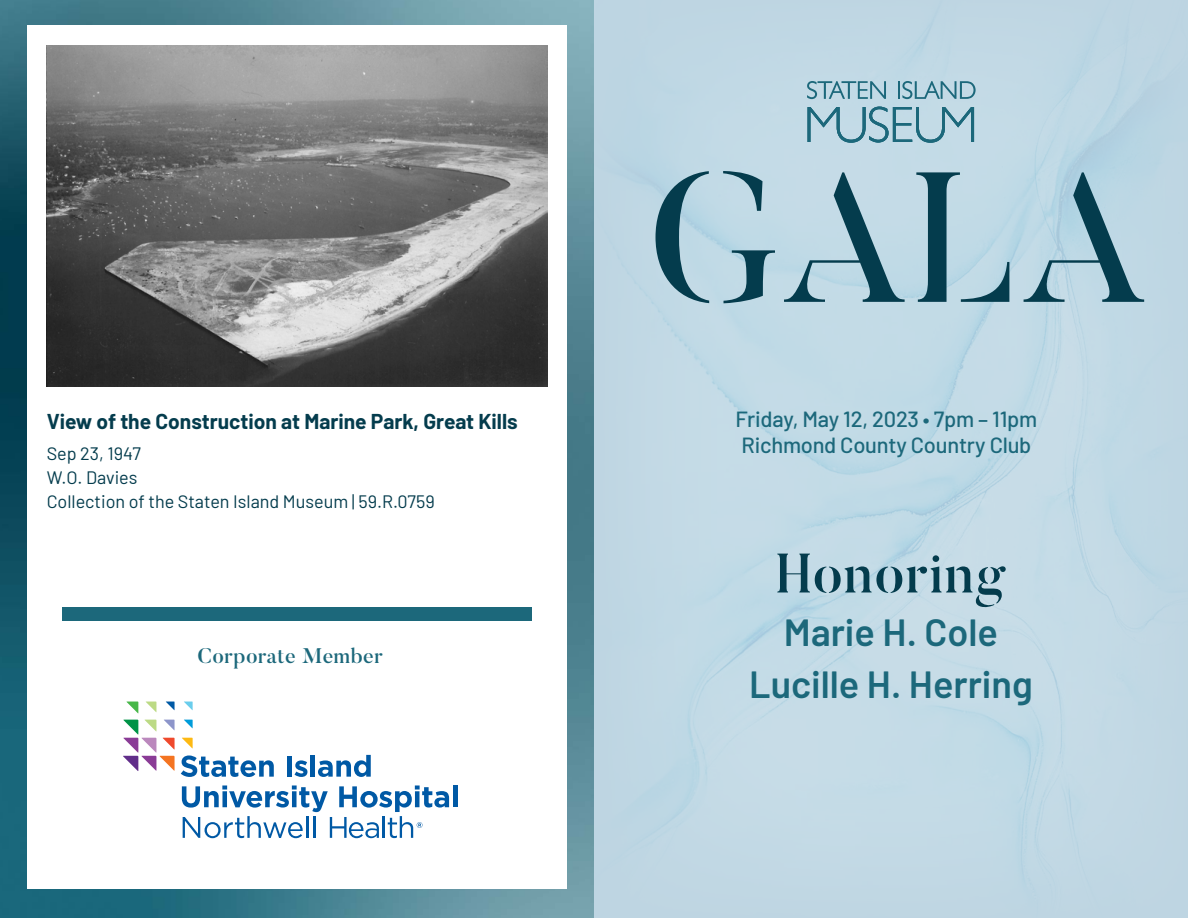
<style>
.page{position:relative;width:1188px;height:918px;background:#fff}
.page>*{position:absolute;margin:0;border:0;box-sizing:border-box;transform-origin:0 0}
.t1{font:183.9px "Butler Stencil";color:#043c4d}
.t2{font:500 55.2px "Butler Stencil";letter-spacing:.025em;color:#043c4d}
.t3{font:600 37.8px "Barlow";color:#1c687b}
.t4{font:500 21.9px/26.2px "Barlow";letter-spacing:-.01em;color:#1c687b}
.t5{font:700 21px "Barlow";color:#043c4d}
.t6{font:500 21px "Butler";letter-spacing:.025em;color:#1c687b}
.t7{font:18px/24px "Barlow";color:#043c4d}
</style>
<div class="page">
<img style="left:0;top:0;width:593px;height:918px">
<div style="left:27px;top:25px;width:540px;height:864px;background:#fff"></div>
<div style="left:62px;top:608px;width:470px;height:13px;background:#1c687b"></div>
<div style="left:593px;top:0;width:595px;height:918px;background:#c1d9e5"></div>
<img style="left:47px;top:45px;width:500px;height:342px">
<svg style="left:182px;top:738px;width:11px;height:10px"></svg>
<svg style="left:123px;top:720px;width:52px;height:51px"></svg>
<svg style="left:184px;top:720px;width:9px;height:8px"></svg>
<svg style="left:127px;top:702px;width:11px;height:11px"></svg>
<svg style="left:146px;top:702px;width:10px;height:10px"></svg>
<svg style="left:166px;top:702px;width:9px;height:8px"></svg>
<svg style="left:184px;top:702px;width:9px;height:8px"></svg>
<svg style="left:181px;top:755px;width:93px;height:22px"></svg>
<hr style="left:287px;top:756px;width:4px;height:21px;background:#0059a5">
<svg style="left:295px;top:760px;width:12px;height:17px"></svg>
<hr style="left:311px;top:755px;width:4px;height:22px;background:#0059a5">
<svg style="left:318px;top:755px;width:53px;height:22px"></svg>
<hr style="left:453px;top:785px;width:4px;height:22px;background:#0059a5">
<svg style="left:182px;top:785px;width:267px;height:53px"></svg>
<svg style="left:807px;top:81px;width:79px;height:18px"></svg>
<svg style="left:898px;top:81px;width:78px;height:18px"></svg>
<svg style="left:808px;top:107px;width:166px;height:36px"></svg>
<p class="t5" style="left:47px;top:406px;width:473px">View of the Construction at Marine Park, Great Kills</p>
<p class="t7" style="left:47px;top:440px;width:390px">Sep 23, 1947<br>W.O. Davies<br>Collection of the Staten Island Museum | 59.R.0759</p>
<p class="t6" style="left:198px;top:642px;width:187px">Corporate Member</p>
<h1 class="t1" style="left:648px;top:122px;width:501px">GALA</h1>
<p class="t4" style="left:736px;top:404px;width:303px">Friday, May 12, 2023 • 7pm – 11pm<br>Richmond County Country Club</p>
<h2 class="t2" style="left:776px;top:538px;width:231px">Honoring</h2>
<h3 class="t3" style="left:784px;top:604px;width:216px">Marie H. Cole</h3>
<h3 class="t3" style="left:749px;top:656px;width:285px">Lucille H. Herring</h3>
</div>
